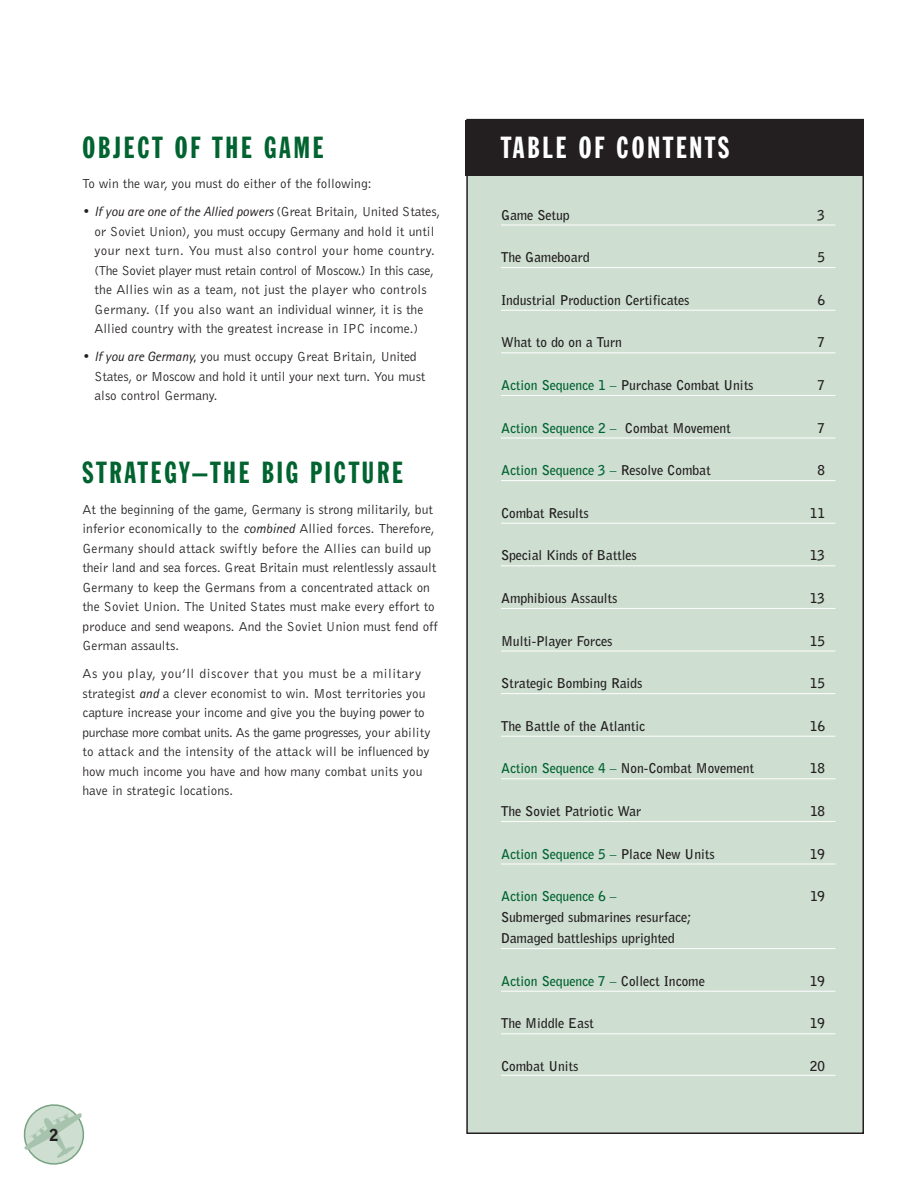
<style>
.page{position:relative;width:918px;height:1188px;background:#fff}
.page>*{position:absolute;margin:0;border:0;box-sizing:border-box;transform-origin:0 0}
.t1{font:30px "Franklin Gothic Extra Cond";letter-spacing:.095em;color:#006330}
.t2{font:30px "Franklin Gothic Extra Cond";letter-spacing:.095em;color:#fff}
.t3{font:900 16.5px "Bell Gothic BT";color:#231f20}
.t4{font:13.5px/19.5px "Bell Gothic BT";color:#231f20}
.t5{font:700 13.5px/21px "Bell Gothic BT";color:#231f20}
.t6{font:700 13.5px "Bell Gothic BT";color:#006330}
.s1{font-family:"Rotis Sans Serif";font-style:italic}
.s2{color:#006330}
.s3{color:#231f20}
</style>
<div class="page">
<svg style="left:23px;top:1104px;width:62px;height:61px"></svg>
<div style="left:467px;top:120px;width:396px;height:1013px;background:#ceded1"></div>
<div style="left:466px;top:120px;width:398px;height:56px;background:#231f20"></div>
<hr style="left:501px;top:225px;width:335px;height:1px;background:#fff">
<hr style="left:501px;top:267px;width:335px;height:1px;background:#fff">
<hr style="left:501px;top:310px;width:335px;height:1px;background:#fff">
<hr style="left:501px;top:353px;width:335px;height:1px;background:#fff">
<hr style="left:501px;top:395px;width:335px;height:1px;background:#fff">
<hr style="left:501px;top:438px;width:335px;height:1px;background:#fff">
<hr style="left:501px;top:480px;width:335px;height:1px;background:#fff">
<hr style="left:501px;top:523px;width:335px;height:1px;background:#fff">
<hr style="left:501px;top:566px;width:335px;height:1px;background:#fff">
<hr style="left:501px;top:608px;width:335px;height:1px;background:#fff">
<hr style="left:501px;top:651px;width:335px;height:1px;background:#fff">
<hr style="left:501px;top:693px;width:335px;height:1px;background:#fff">
<hr style="left:501px;top:736px;width:335px;height:1px;background:#fff">
<hr style="left:501px;top:779px;width:335px;height:1px;background:#fff">
<hr style="left:501px;top:821px;width:335px;height:1px;background:#fff">
<hr style="left:501px;top:864px;width:335px;height:1px;background:#fff">
<hr style="left:501px;top:948px;width:335px;height:1px;background:#fff">
<hr style="left:501px;top:991px;width:335px;height:1px;background:#fff">
<hr style="left:501px;top:1034px;width:335px;height:1px;background:#fff">
<hr style="left:501px;top:1075px;width:335px;height:1px;background:#fff">
<h1 class="t1" style="left:82px;top:136px;width:242px">OBJECT OF THE GAME</h1>
<p class="t4" style="left:82px;top:175px;width:291px">To win the war, you must do either of the following:</p>
<p class="t4" style="left:94px;top:203px;width:347px;text-indent:-12px">• <span class="s1">If you are one of the Allied powers</span> (Great Britain, United States, or Soviet Union), you must occupy Germany and hold it until your next turn. You must also control your home country. (The Soviet player must retain control of Moscow.) In this case, the Allies win as a team, not just the player who controls Germany. (If you also want an individual winner, it is the Allied country with the greatest increase in IPC income.)</p>
<p class="t4" style="left:95px;top:348px;width:332px;text-indent:-12px">• <span class="s1">If you are Germany,</span> you must occupy Great Britain, United<br>States, or Moscow and hold it until your next turn. You must also control Germany.</p>
<h1 class="t1" style="left:82px;top:462px;width:322px">STRATEGY–THE BIG PICTURE</h1>
<p class="t4" style="left:82px;top:501px;width:357px">At the beginning of the game, Germany is strong militarily, but inferior economically to the <span class="s1">combined</span> Allied forces. Therefore, Germany should attack swiftly before the Allies can build up their land and sea forces. Great Britain must relentlessly assault Germany to keep the Germans from a concentrated attack on the Soviet Union. The United States must make every effort to produce and send weapons. And the Soviet Union must fend off German assaults.</p>
<p class="t4" style="left:83px;top:665px;width:349px">As you play, you’ll discover that you must be a military strategist <span class="s1">and</span> a clever economist to win. Most territories you capture increase your income and give you the buying power to purchase more combat units. As the game progresses, your ability to attack and the intensity of the attack will be influenced by how much income you have and how many combat units you have in strategic locations.</p>
<p class="t3" style="left:49px;top:1129px;width:11px">2</p>
<h1 class="t2" style="left:501px;top:136px;width:230px">TABLE OF CONTENTS</h1>
<p class="t5" style="left:501px;top:206px;width:70px">Game Setup</p>
<p class="t5" style="left:818px;top:206px;width:9px">3</p>
<p class="t5" style="left:501px;top:248px;width:90px">The Gameboard</p>
<p class="t5" style="left:817px;top:248px;width:9px">5</p>
<p class="t5" style="left:501px;top:291px;width:190px">Industrial Production Certificates</p>
<p class="t5" style="left:817px;top:291px;width:9px">6</p>
<p class="t5" style="left:501px;top:333px;width:123px">What to do on a Turn</p>
<p class="t5" style="left:817px;top:333px;width:9px">7</p>
<p class="t5" style="left:501px;top:376px;width:254px"><span class="s2">Action Sequence 1 –</span> Purchase Combat Units</p>
<p class="t5" style="left:817px;top:376px;width:9px">7</p>
<p class="t6" style="left:501px;top:423px;width:231px">Action Sequence 2 – <span class="s3">Combat Movement</span></p>
<p class="t5" style="left:817px;top:419px;width:9px">7</p>
<p class="t6" style="left:501px;top:466px;width:211px">Action Sequence 3 – <span class="s3">Resolve Combat</span></p>
<p class="t5" style="left:818px;top:461px;width:9px">8</p>
<p class="t5" style="left:501px;top:504px;width:89px">Combat Results</p>
<p class="t5" style="left:810px;top:504px;width:17px">11</p>
<p class="t5" style="left:501px;top:546px;width:137px">Special Kinds of Battles</p>
<p class="t5" style="left:810px;top:546px;width:17px">13</p>
<p class="t5" style="left:501px;top:589px;width:118px">Amphibious Assaults</p>
<p class="t5" style="left:810px;top:589px;width:17px">13</p>
<p class="t5" style="left:501px;top:632px;width:113px">Multi-Player Forces</p>
<p class="t5" style="left:810px;top:632px;width:17px">15</p>
<p class="t5" style="left:501px;top:674px;width:143px">Strategic Bombing Raids</p>
<p class="t5" style="left:810px;top:674px;width:17px">15</p>
<p class="t5" style="left:501px;top:717px;width:146px">The Battle of the Atlantic</p>
<p class="t5" style="left:810px;top:717px;width:17px">16</p>
<p class="t5" style="left:501px;top:759px;width:255px"><span class="s2">Action Sequence 4 –</span> Non-Combat Movement</p>
<p class="t5" style="left:810px;top:759px;width:17px">18</p>
<p class="t5" style="left:501px;top:802px;width:142px">The Soviet Patriotic War</p>
<p class="t5" style="left:810px;top:802px;width:16px">18</p>
<p class="t6" style="left:501px;top:849px;width:215px">Action Sequence 5 – <span class="s3">Place New Units</span></p>
<p class="t5" style="left:810px;top:845px;width:17px">19</p>
<p class="t6" style="left:501px;top:892px;width:117px">Action Sequence 6 –</p>
<p class="t5" style="left:810px;top:887px;width:16px">19</p>
<p class="t5" style="left:501px;top:908px;width:191px">Submerged submarines resurface;<br>Damaged battleships uprighted</p>
<p class="t6" style="left:501px;top:976px;width:205px">Action Sequence 7 – <span class="s3">Collect Income</span></p>
<p class="t5" style="left:810px;top:972px;width:17px">19</p>
<p class="t5" style="left:501px;top:1014px;width:94px">The Middle East</p>
<p class="t5" style="left:810px;top:1014px;width:17px">19</p>
<p class="t5" style="left:501px;top:1057px;width:79px">Combat Units</p>
<p class="t5" style="left:810px;top:1057px;width:17px">20</p>
</div>
